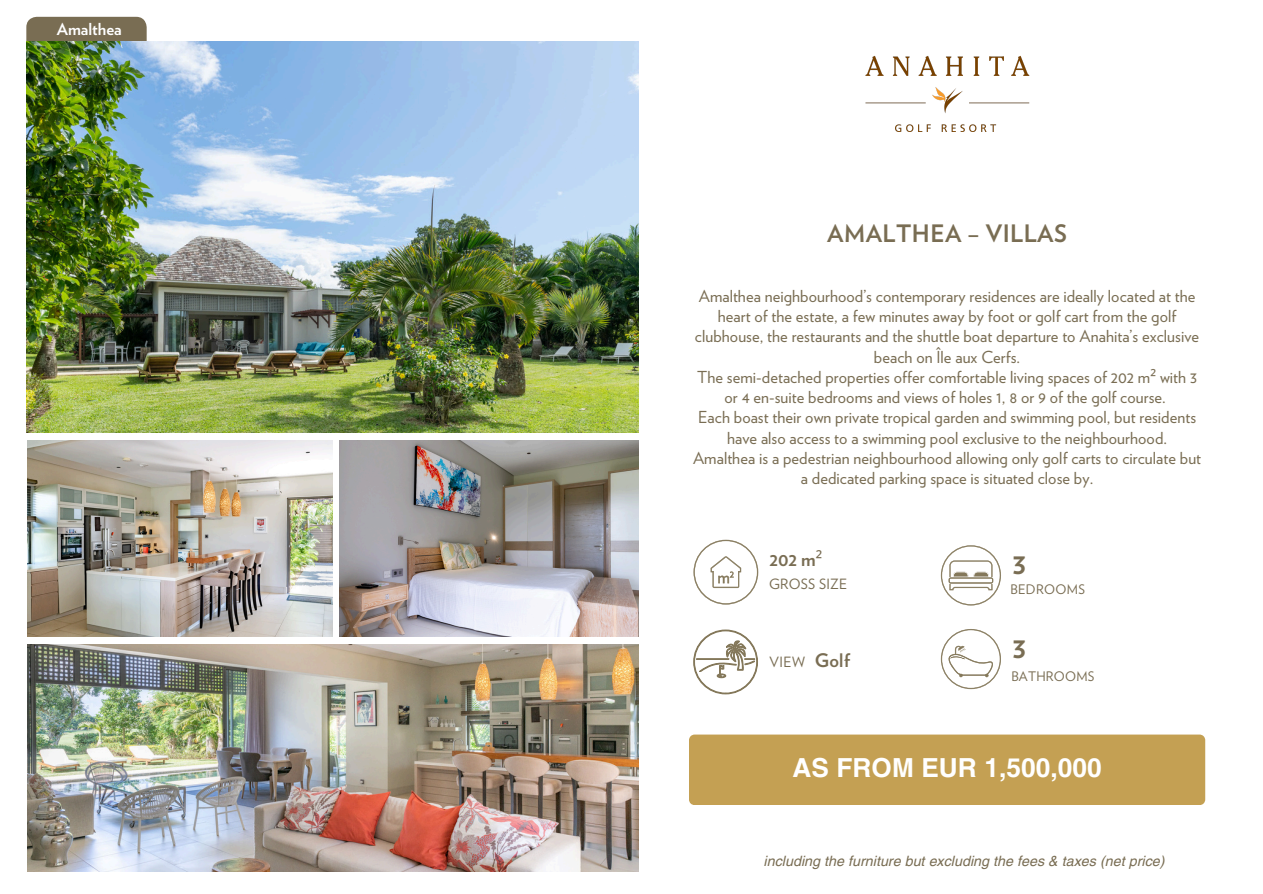
<style>
.page{position:relative;width:1263px;height:894px;background:#fff}
.page>*{position:absolute;margin:0;border:0;box-sizing:border-box;transform-origin:0 0}
.t1{font:700 30.15px "Verlag";color:#796d53}
.t2{font:700 26.25px "Helvetica LT Pro";letter-spacing:.005em;color:#fff}
.t3{font:700 24px "Verlag";letter-spacing:.02em;color:#796d53}
.t4{font:700 18.6px "Verlag";letter-spacing:.01em;color:#796d53}
.t5{font:16.5px/20.2px "Verlag";letter-spacing:.005em;color:#796d53;text-align:center}
.t6{font:700 16.5px "Verlag";color:#fff}
.t7{font:italic 14.25px "Helvetica LT Pro";letter-spacing:.005em;color:#796d53}
.t8{font:14.1px "Verlag";letter-spacing:.015em;color:#796d53}
.t9{font:13.05px "Verlag";letter-spacing:.015em;color:#796d53}
.s1{font-family:"Noto Sans"}
.s2{font-family:"Noto Sans";font-weight:400}
</style>
<div class="page">
<img style="left:26px;top:41px;width:612px;height:392px">
<img style="left:340px;top:440px;width:298px;height:196px">
<img style="left:27px;top:644px;width:611px;height:226px">
<img style="left:27px;top:440px;width:305px;height:196px">
<img style="left:865px;top:55px;width:165px;height:77px">
<div style="left:26px;top:17px;width:121px;height:24px;background:#796d53"></div>
<svg style="left:693px;top:539px;width:65px;height:65px"></svg>
<svg style="left:693px;top:629px;width:65px;height:65px"></svg>
<svg style="left:941px;top:545px;width:60px;height:60px"></svg>
<svg style="left:941px;top:629px;width:60px;height:60px"></svg>
<div style="left:689px;top:734px;width:516px;height:70px;background:#c4a053"></div>
<h4 class="t6" style="left:57px;top:22px;width:67px">Amalthea</h4>
<p class="t3" style="left:827px;top:222px;width:241px">AMALTHEA – VILLAS</p>
<h4 class="t5" style="left:693px;top:287px;width:510px">Amalthea neighbourhood’s contemporary residences are ideally located at the heart of the estate, a few minutes away by foot or golf cart from the golf clubhouse, the restaurants and the shuttle boat departure to Anahita’s exclusive beach on Île aux Cerfs.<br>The semi-detached properties offer comfortable living spaces of 202 m<span class="s1">²</span> with 3 or 4 en-suite bedrooms and views of holes 1, 8 or 9 of the golf course.<br>Each boast their own private tropical garden and swimming pool, but residents have also access to a swimming pool exclusive to the neighbourhood.<br>Amalthea is a pedestrian neighbourhood allowing only golf carts to circulate but a dedicated parking space is situated close by.</h4>
<h3 class="t4" style="left:769px;top:550px;width:54px">202 m<span class="s2">²</span></h3>
<p class="t8" style="left:769px;top:577px;width:80px">GROSS SIZE</p>
<h5 class="t8" style="left:769px;top:655px;width:37px">VIEW</h5>
<h5 class="t4" style="left:815px;top:652px;width:37px">Golf</h5>
<h3 class="t1" style="left:1013px;top:550px;width:15px">3</h3>
<h5 class="t9" style="left:1010px;top:583px;width:76px">BEDROOMS</h5>
<p class="t1" style="left:1013px;top:633px;width:15px">3</p>
<p class="t9" style="left:1011px;top:670px;width:84px">BATHROOMS</p>
<h5 class="t2" style="left:792px;top:757px;width:311px">AS FROM EUR 1,500,000</h5>
<h1 class="t7" style="left:764px;top:855px;width:402px">including the furniture but excluding the fees &amp; taxes (net price)</h1>
</div>
